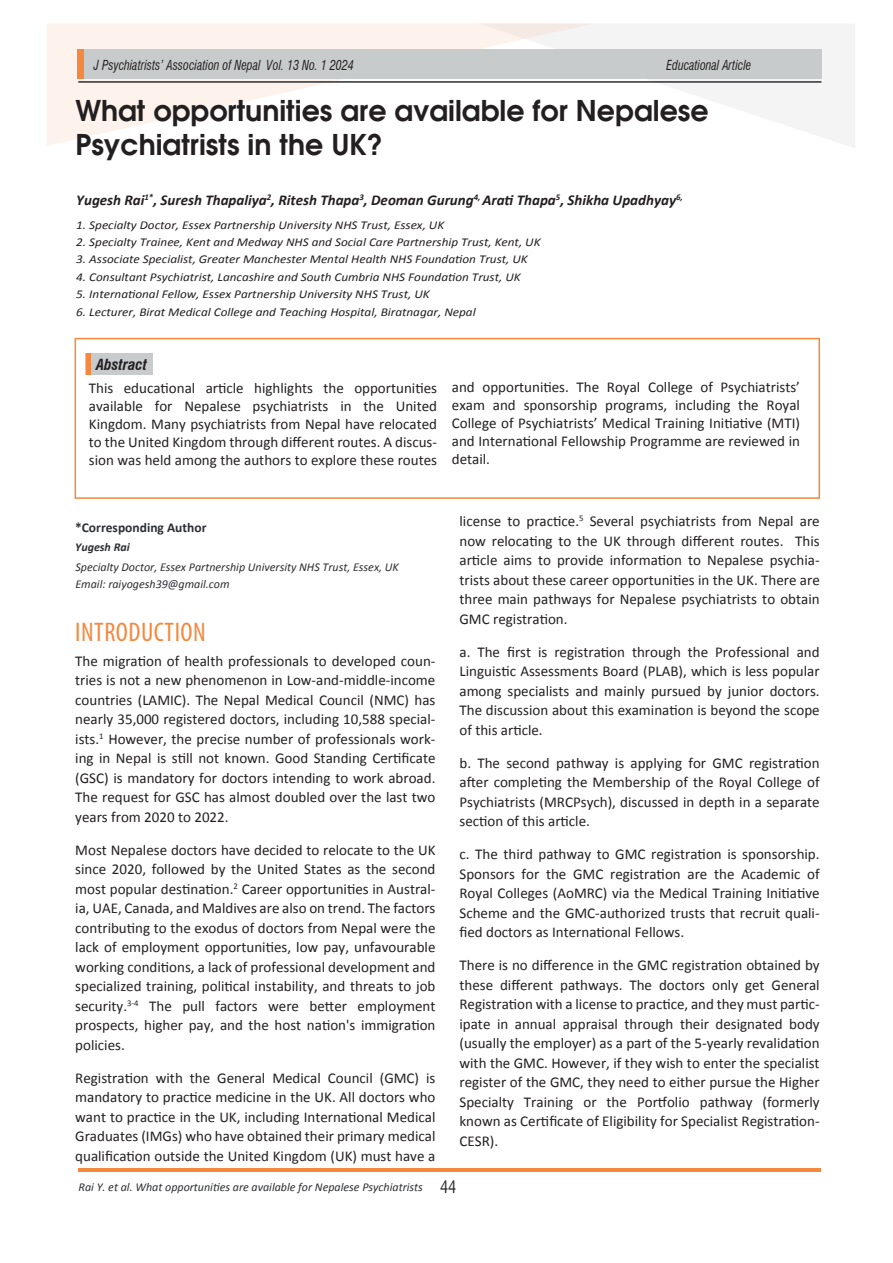
<style>
.page{position:relative;width:893px;height:1263px;background:#fff}
.page>*{position:absolute;margin:0;border:0;box-sizing:border-box;transform-origin:0 0}
.t1{font:600 28.5px/34.2px "Avant Garde";color:#231f20}
.t2{font:condensed 27px "Myriad Pro";letter-spacing:.02em;color:#f5883f}
.t3{font:15px/19.5px "Calibri";color:#231f20;text-align:justify}
.t4{font:italic 700 15px "Calibri";color:#231f20}
.t5{font:italic 700 condensed 15px "Swiss 721 BT";color:#231f20}
.t6{font:italic condensed 13.5px "Swiss 721 BT";color:#231f20;scale:.89 1}
.t7{font:700 13.5px "Calibri";color:#2c2e31}
.t8{font:italic 12px "Calibri";color:#231f20;scale:1.1 1}
.t9{font:italic 12px/17.4px "Calibri";color:#2c2e31}
.t10{font:italic 700 12px "Calibri";color:#2c2e31}
.s1{font-family:"Swiss 721 BT";font-style:normal;font-stretch:condensed;font-size:16.5px}
</style>
<div class="page">
<svg style="left:594px;top:24px;width:261px;height:124px;fill:#f4f4f5"></svg>
<svg style="left:47px;top:23px;width:547px;height:123px"></svg>
<hr style="left:78px;top:81px;width:743px;height:2px;background:#2c2e31">
<hr style="left:79px;top:1168px;width:742px;height:4px;background:#f5883f">
<div style="left:78px;top:49px;width:743px;height:30px;background:#c8cbcc"></div>
<div style="left:78px;top:49px;width:6px;height:30px;background:#f5883f"></div>
<div style="left:75px;top:338px;width:745px;height:161px;border:2px solid #f5883f"></div>
<div style="left:86px;top:354px;width:67px;height:21px;background:#c8cbcc"></div>
<div style="left:86px;top:354px;width:5px;height:21px;background:#f5883f"></div>
<p class="t6" style="left:94px;top:57px;width:294px">J Psychiatrists’ Association of Nepal Vol. 13 No. 1 2024</p>
<p class="t6" style="left:666px;top:57px;width:97px">Educational Article</p>
<h1 class="t1" style="left:75px;top:93px;width:635px">What opportunities are available for Nepalese<br>Psychiatrists in the UK?</h1>
<p class="t4" style="left:76px;top:191px;width:608px">Yugesh Rai<sup>1*</sup>, Suresh Thapaliya<sup>2</sup>, Ritesh Thapa<sup>3</sup>, Deoman Gurung<sup>4,</sup> Arati Thapa<sup>5</sup>, Shikha Upadhyay<sup>6,</sup></p>
<p class="t8" style="left:76px;top:216px;width:336px">1. Specialty Doctor, Essex Partnership University NHS Trust, Essex, UK</p>
<p class="t8" style="left:76px;top:234px;width:424px">2. Specialty Trainee, Kent and Medway NHS and Social Care Partnership Trust, Kent, UK</p>
<p class="t8" style="left:76px;top:251px;width:412px">3. Associate Specialist, Greater Manchester Mental Health NHS Foundation Trust, UK</p>
<p class="t8" style="left:76px;top:269px;width:406px">4. Consultant Psychiatrist, Lancashire and South Cumbria NHS Foundation Trust, UK</p>
<p class="t8" style="left:76px;top:286px;width:323px">5. International Fellow, Essex Partnership University NHS Trust, UK</p>
<p class="t8" style="left:76px;top:303px;width:365px">6. Lecturer, Birat Medical College and Teaching Hospital, Biratnagar, Nepal</p>
<p class="t5" style="left:96px;top:355px;width:52px">Abstract</p>
<p class="t3" style="left:89px;top:379px;width:350px;line-height:18px">This educational article highlights the opportunities available for Nepalese psychiatrists in the United Kingdom. Many psychiatrists from Nepal have relocated to the United Kingdom through different routes. A discus&shy;sion was held among the authors to explore these routes</p>
<p class="t3" style="left:452px;top:378px;width:350px;line-height:18px">and opportunities. The Royal College of Psychiatrists’ exam and sponsorship programs, including the Royal College of Psychiatrists’ Medical Training Initiative (MTI) and International Fellowship Programme are reviewed in detail.</p>
<p class="t7" style="left:75px;top:519px;width:133px">*Corresponding Author</p>
<p class="t10" style="left:75px;top:539px;width:56px">Yugesh Rai</p>
<p class="t9" style="left:75px;top:558px;width:325px">Specialty Doctor, Essex Partnership University NHS Trust, Essex, UK<br>Email: raiyogesh39@gmail.com</p>
<h2 class="t2" style="left:75px;top:616px;width:132px">INTRODUCTION</h2>
<p class="t3" style="left:75px;top:651px;width:362px">The migration of health professionals to developed coun&shy;tries is not a new phenomenon in Low-and-middle-income countries (LAMIC). The Nepal Medical Council (NMC) has nearly 35,000 registered doctors, including 10,588 special&shy;ists.<sup>1</sup> However, the precise number of professionals work&shy;ing in Nepal is still not known. Good Standing Certificate (GSC) is mandatory for doctors intending to work abroad.<br>The request for GSC has almost doubled over the last two years from 2020 to 2022.</p>
<p class="t3" style="left:75px;top:840px;width:362px">Most Nepalese doctors have decided to relocate to the UK since 2020, followed by the United States as the second most popular destination.<sup>2</sup> Career opportunities in Austral&shy;ia, UAE, Canada, and Maldives are also on trend. The factors contributing to the exodus of doctors from Nepal were the lack of employment opportunities, low pay, unfavourable working conditions, a lack of professional development and specialized training, political instability, and threats to job security.<sup>3-4</sup> The pull factors were better employment prospects, higher pay, and the host nation's immigration policies.</p>
<p class="t3" style="left:75px;top:1068px;width:362px">Registration with the General Medical Council (GMC) is mandatory to practice medicine in the UK. All doctors who want to practice in the UK, including International Medical Graduates (IMGs) who have obtained their primary medical qualification outside the United Kingdom (UK) must have a</p>
<p class="t3" style="left:459px;top:512px;width:362px">license to practice.<sup>5</sup> Several psychiatrists from Nepal are now relocating to the UK through different routes. This article aims to provide information to Nepalese psychia&shy;trists about these career opportunities in the UK. There are three main pathways for Nepalese psychiatrists to obtain GMC registration.</p>
<p class="t3" style="left:459px;top:642px;width:362px">a. The first is registration through the Professional and Linguistic Assessments Board (PLAB), which is less popular among specialists and mainly pursued by junior doctors.<br>The discussion about this examination is beyond the scope of this article.</p>
<p class="t3" style="left:459px;top:753px;width:362px">b. The second pathway is applying for GMC registration after completing the Membership of the Royal College of Psychiatrists (MRCPsych), discussed in depth in a separate section of this article.</p>
<p class="t3" style="left:459px;top:845px;width:362px">c. The third pathway to GMC registration is sponsorship.<br>Sponsors for the GMC registration are the Academic of Royal Colleges (AoMRC) via the Medical Training Initiative Scheme and the GMC-authorized trusts that recruit quali&shy;fied doctors as International Fellows.</p>
<p class="t3" style="left:459px;top:956px;width:362px">There is no difference in the GMC registration obtained by these different pathways. The doctors only get General Registration with a license to practice, and they must partic&shy;ipate in annual appraisal through their designated body (usually the employer) as a part of the 5-yearly revalidation with the GMC. However, if they wish to enter the specialist register of the GMC, they need to either pursue the Higher Specialty Training or the Portfolio pathway (formerly known as Certificate of Eligibility for Specialist Registration-CESR).</p>
<p class="t9" style="left:79px;top:1177px;width:379px">Rai Y. et al. What opportunities are available for Nepalese Psychiatrists <span class="s1">44</span></p>
</div>
